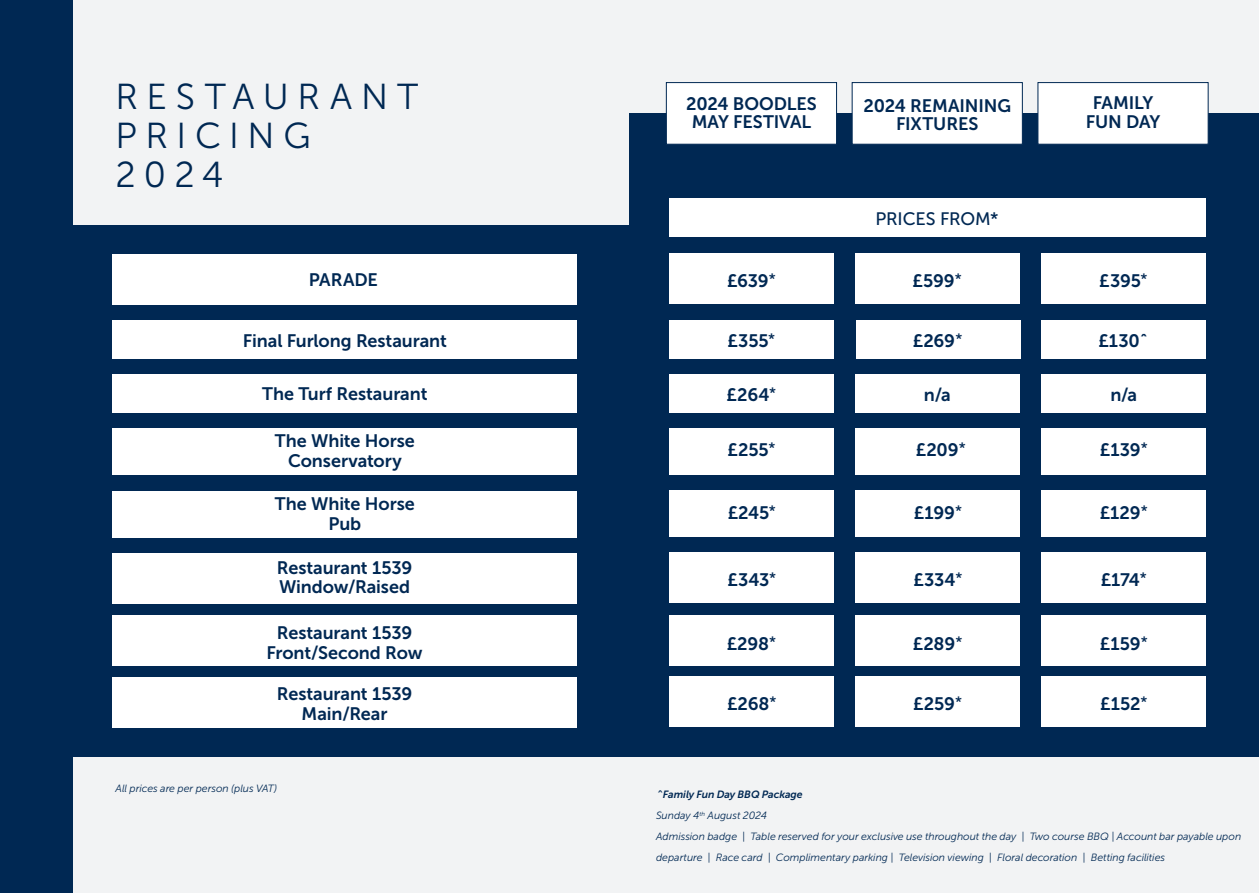
<style>
.page{position:relative;width:1259px;height:893px;background:#f2f3f4}
.page>*{position:absolute;margin:0;border:0;box-sizing:border-box;transform-origin:0 0}
.t1{font:36px "Museo Sans Cyrl 300";letter-spacing:.24em;color:#002853}
.t2{font:18px "Museo Sans 700";letter-spacing:-.005em;color:#002853}
.t3{font:18px "Museo Sans 500";letter-spacing:-.01em;color:#002853}
.t4{font:italic 10.5px/21px "Museo Sans 300";letter-spacing:-.005em;color:#002853}
.t5{font:italic 10.5px "Museo Sans 700";letter-spacing:-.005em;color:#002853}
.s1{font-family:"Museo 300";font-style:normal;font-size:18px}
</style>
<div class="page">
<div style="left:24px;top:225px;width:605px;height:531px;background:#002853"></div>
<div style="left:0;top:0;width:72px;height:893px;background:#002853"></div>
<div style="left:112px;top:429px;width:464px;height:46px;background:#fff"></div>
<div style="left:112px;top:491px;width:464px;height:47px;background:#fff"></div>
<div style="left:112px;top:554px;width:464px;height:50px;background:#fff"></div>
<div style="left:112px;top:615px;width:464px;height:51px;background:#fff"></div>
<div style="left:112px;top:677px;width:464px;height:51px;background:#fff"></div>
<div style="left:112px;top:374px;width:464px;height:39px;background:#fff"></div>
<div style="left:113px;top:320px;width:464px;height:39px;background:#fff"></div>
<div style="left:629px;top:113px;width:630px;height:643px;background:#002853"></div>
<div style="left:669px;top:428px;width:165px;height:47px;background:#fff"></div>
<div style="left:855px;top:428px;width:165px;height:47px;background:#fff"></div>
<div style="left:1041px;top:428px;width:164px;height:47px;background:#fff"></div>
<div style="left:669px;top:491px;width:165px;height:46px;background:#fff"></div>
<div style="left:855px;top:491px;width:165px;height:46px;background:#fff"></div>
<div style="left:1041px;top:491px;width:164px;height:46px;background:#fff"></div>
<div style="left:669px;top:553px;width:165px;height:50px;background:#fff"></div>
<div style="left:855px;top:553px;width:165px;height:50px;background:#fff"></div>
<div style="left:1041px;top:553px;width:164px;height:50px;background:#fff"></div>
<div style="left:669px;top:615px;width:165px;height:51px;background:#fff"></div>
<div style="left:855px;top:615px;width:165px;height:51px;background:#fff"></div>
<div style="left:1041px;top:615px;width:164px;height:51px;background:#fff"></div>
<div style="left:669px;top:677px;width:165px;height:50px;background:#fff"></div>
<div style="left:855px;top:677px;width:165px;height:50px;background:#fff"></div>
<div style="left:1041px;top:677px;width:164px;height:50px;background:#fff"></div>
<div style="left:666px;top:82px;width:171px;height:63px;background:#fff;border:1px solid #002853"></div>
<div style="left:852px;top:82px;width:170px;height:63px;background:#fff;border:1px solid #002853"></div>
<div style="left:1037px;top:82px;width:171px;height:63px;background:#fff;border:1px solid #002853"></div>
<div style="left:669px;top:374px;width:164px;height:39px;background:#fff"></div>
<div style="left:855px;top:374px;width:165px;height:39px;background:#fff"></div>
<div style="left:1041px;top:374px;width:164px;height:39px;background:#fff"></div>
<div style="left:669px;top:320px;width:164px;height:39px;background:#fff"></div>
<div style="left:855px;top:320px;width:165px;height:39px;background:#fff"></div>
<div style="left:1041px;top:320px;width:165px;height:39px;background:#fff"></div>
<div style="left:669px;top:199px;width:537px;height:38px;background:#fff"></div>
<div style="left:112px;top:254px;width:464px;height:50px;background:#fff"></div>
<div style="left:669px;top:253px;width:164px;height:51px;background:#fff"></div>
<div style="left:855px;top:253px;width:164px;height:51px;background:#fff"></div>
<div style="left:1040px;top:253px;width:165px;height:51px;background:#fff"></div>
<p class="t1" style="left:116px;top:77px;width:304px">RESTAURANT</p>
<p class="t1" style="left:116px;top:116px;width:196px">PRICING</p>
<p class="t1" style="left:116px;top:155px;width:109px">2024</p>
<p class="t2" style="left:686px;top:93px;width:132px">2024 BOODLES</p>
<p class="t2" style="left:691px;top:111px;width:121px">MAY FESTIVAL</p>
<p class="t2" style="left:863px;top:96px;width:149px">2024 REMAINING</p>
<p class="t2" style="left:896px;top:114px;width:84px">FIXTURES</p>
<p class="t3" style="left:875px;top:209px;width:125px">PRICES FROM*</p>
<p class="t2" style="left:1092px;top:93px;width:62px">FAMILY</p>
<p class="t2" style="left:1085px;top:112px;width:76px">FUN DAY</p>
<p class="t2" style="left:309px;top:269px;width:70px">PARADE</p>
<p class="t2" style="left:727px;top:270px;width:50px">£639<sup>*</sup></p>
<p class="t2" style="left:912px;top:270px;width:51px">£599<sup>*</sup></p>
<p class="t2" style="left:1099px;top:270px;width:50px">£395<sup>*</sup></p>
<p class="t2" style="left:243px;top:330px;width:205px">Final Furlong Restaurant</p>
<p class="t2" style="left:262px;top:383px;width:167px">The Turf Restaurant</p>
<p class="t2" style="left:275px;top:431px;width:141px">The White Horse</p>
<p class="t2" style="left:288px;top:451px;width:115px">Conservatory</p>
<p class="t2" style="left:275px;top:494px;width:141px">The White Horse</p>
<p class="t2" style="left:328px;top:513px;width:34px">Pub</p>
<p class="t2" style="left:277px;top:558px;width:137px">Restaurant 1539</p>
<p class="t2" style="left:279px;top:577px;width:132px">Window/Raised</p>
<p class="t2" style="left:277px;top:623px;width:137px">Restaurant 1539</p>
<p class="t2" style="left:266px;top:642px;width:158px">Front/Second Row</p>
<p class="t2" style="left:277px;top:684px;width:137px">Restaurant 1539</p>
<p class="t2" style="left:301px;top:703px;width:87px">Main/Rear</p>
<p class="t4" style="left:116px;top:778px;width:163px">All prices are per person (plus VAT)</p>
<p class="t2" style="left:727px;top:330px;width:49px">£355<sup>*</sup></p>
<p class="t2" style="left:913px;top:330px;width:51px">£269<sup>*</sup></p>
<p class="t2" style="left:1098px;top:330px;width:51px">£130ˆ</p>
<p class="t2" style="left:726px;top:384px;width:51px">£264<sup>*</sup></p>
<p class="t2" style="left:924px;top:384px;width:28px">n/a</p>
<p class="t2" style="left:1110px;top:384px;width:28px">n/a</p>
<p class="t2" style="left:727px;top:440px;width:49px">£255<sup>*</sup></p>
<p class="t2" style="left:916px;top:440px;width:52px">£209<sup>*</sup></p>
<p class="t2" style="left:1099px;top:440px;width:49px">£139<sup>*</sup></p>
<p class="t2" style="left:727px;top:503px;width:50px">£245<sup>*</sup></p>
<p class="t2" style="left:914px;top:503px;width:50px">£199<sup>*</sup></p>
<p class="t2" style="left:1099px;top:503px;width:50px">£129<sup>*</sup></p>
<p class="t2" style="left:727px;top:570px;width:50px">£343<sup>*</sup></p>
<p class="t2" style="left:913px;top:570px;width:50px">£334<sup>*</sup></p>
<p class="t2" style="left:1100px;top:570px;width:48px">£174<sup>*</sup></p>
<p class="t2" style="left:726px;top:634px;width:51px">£298<sup>*</sup></p>
<p class="t2" style="left:912px;top:634px;width:51px">£289<sup>*</sup></p>
<p class="t2" style="left:1100px;top:634px;width:49px">£159<sup>*</sup></p>
<p class="t2" style="left:727px;top:694px;width:51px">£268<sup>*</sup></p>
<p class="t2" style="left:913px;top:694px;width:50px">£259<sup>*</sup></p>
<p class="t2" style="left:1100px;top:694px;width:49px">£152<sup>*</sup></p>
<p class="t5" style="left:656px;top:789px;width:148px"><span class="s1">ˆ</span>Family Fun Day BBQ Package</p>
<p class="t4" style="left:656px;top:805px;width:112px">Sunday 4<sup>th</sup> August 2024</p>
<p class="t4" style="left:656px;top:826px;width:587px">Admission badge | Table reserved for your exclusive use throughout the day | Two course BBQ | Account bar payable upon departure | Race card | Complimentary parking | Television viewing | Floral decoration | Betting facilities</p>
</div>
